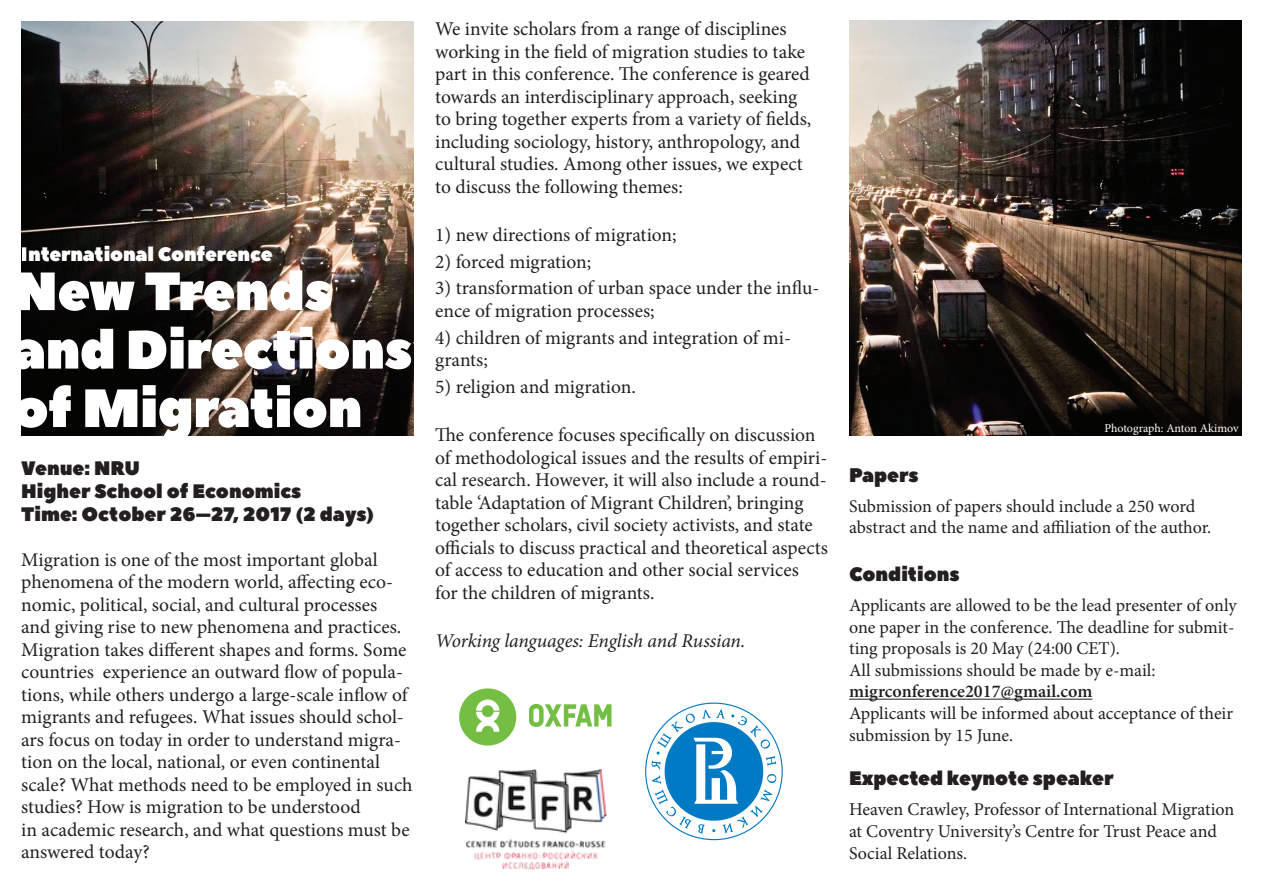
<style>
.page{position:relative;width:1263px;height:893px;background:#fff}
.page>*{position:absolute;margin:0;border:0;box-sizing:border-box;transform-origin:0 0}
.t1{font:53.7px/58.5px "Peace Sans";letter-spacing:-.01em;color:#fff}
.t2{font:19.5px/22.5px "Minion Pro";color:#231f20}
.t3{font:19.5px/23.4px "Peace Sans";color:#231f20}
.t4{font:italic 19.5px "Minion Pro";letter-spacing:-.01em;color:#231f20}
.t5{font:19.5px "Peace Sans";letter-spacing:-.005em;color:#fff}
.t6{font:18px/21.6px "Minion Pro";letter-spacing:-.005em;color:#231f20}
.t7{font:12px "Minion Pro";letter-spacing:-.005em;color:#fff}
.s1{font-weight:600}
</style>
<div class="page">
<img style="left:21px;top:21px;width:393px;height:415px">
<hr style="left:849px;top:699px;width:243px;height:1px;background:#231f20">
<img style="left:849px;top:21px;width:393px;height:414px">
<img style="left:465px;top:769px;width:142px;height:101px">
<svg style="left:459px;top:688px;width:57px;height:58px"></svg>
<svg style="left:529px;top:704px;width:82px;height:23px"></svg>
<svg style="left:646px;top:703px;width:136px;height:136px"></svg>
<svg style="left:651px;top:709px;width:126px;height:124px"></svg>
<p class="t5" style="left:21px;top:241px;width:253px">International Conference</p>
<h1 class="t1" style="left:13px;top:264px;width:401px">New Trends and Directions of Migration</h1>
<p class="t3" style="left:21px;top:457px;width:282px">Venue: NRU<br>Higher School of Economics</p>
<p class="t3" style="left:21px;top:503px;width:355px">Time: October 26–27, 2017 (2 days)</p>
<p class="t2" style="left:21px;top:548px;width:393px">Migration is one of the most important global phenomena of the modern world, affecting eco&shy;nomic, political, social, and cultural processes<br>and giving rise to new phenomena and practices.<br>Migration takes different shapes and forms. Some countries experience an outward flow of popula&shy;tions, while others undergo a large-scale inflow of migrants and refugees. What issues should schol&shy;ars focus on today in order to understand migra&shy;tion on the local, national, or even continental scale? What methods need to be employed in such studies? How is migration to be understood<br>in academic research, and what questions must be answered today?</p>
<p class="t2" style="left:435px;top:18px;width:378px">We invite scholars from a range of disciplines working in the field of migration studies to take part in this conference. The conference is geared towards an interdisciplinary approach, seeking to bring together experts from a variety of fields, including sociology, history, anthropology, and cultural studies. Among other issues, we expect to discuss the following themes:</p>
<p class="t2" style="left:435px;top:224px;width:243px">1) new directions of migration;</p>
<p class="t2" style="left:435px;top:250px;width:158px">2) forced migration;</p>
<p class="t2" style="left:435px;top:277px;width:386px">3) transformation of urban space under the influ&shy;ence of migration processes;</p>
<p class="t2" style="left:435px;top:326px;width:357px">4) children of migrants and integration of mi&shy;grants;</p>
<p class="t2" style="left:435px;top:376px;width:202px">5) religion and migration.</p>
<p class="t2" style="left:435px;top:424px;width:394px">The conference focuses specifically on discussion of methodological issues and the results of empiri&shy;cal research. However, it will also include a round&shy;table ‘Adaptation of Migrant Children’, bringing together scholars, civil society activists, and state officials to discuss practical and theoretical aspects of access to education and other social services<br>for the children of migrants.</p>
<p class="t4" style="left:435px;top:627px;width:312px">Working languages: English and Russian.</p>
<p class="t7" style="left:1104px;top:420px;width:136px">Photograph: Anton Akimov</p>
<p class="t3" style="left:849px;top:464px;width:71px">Papers</p>
<p class="t6" style="left:849px;top:495px;width:364px">Submission of papers should include a 250 word abstract and the name and affiliation of the author.</p>
<p class="t3" style="left:849px;top:563px;width:112px">Conditions</p>
<p class="t6" style="left:849px;top:594px;width:389px">Applicants are allowed to be the lead presenter of only one paper in the conference. The deadline for submit&shy;ting proposals is 20 May (24:00 CET).<br>All submissions should be made by e-mail: <span class="s1">migrconference2017@gmail.com<br></span>Applicants will be informed about acceptance of their submission by 15 June.</p>
<p class="t3" style="left:849px;top:767px;width:266px">Expected keynote speaker</p>
<p class="t6" style="left:849px;top:799px;width:387px">Heaven Crawley, Professor of International Migration at Coventry University’s Centre for Trust Peace and<br>Social Relations.</p>
</div>
